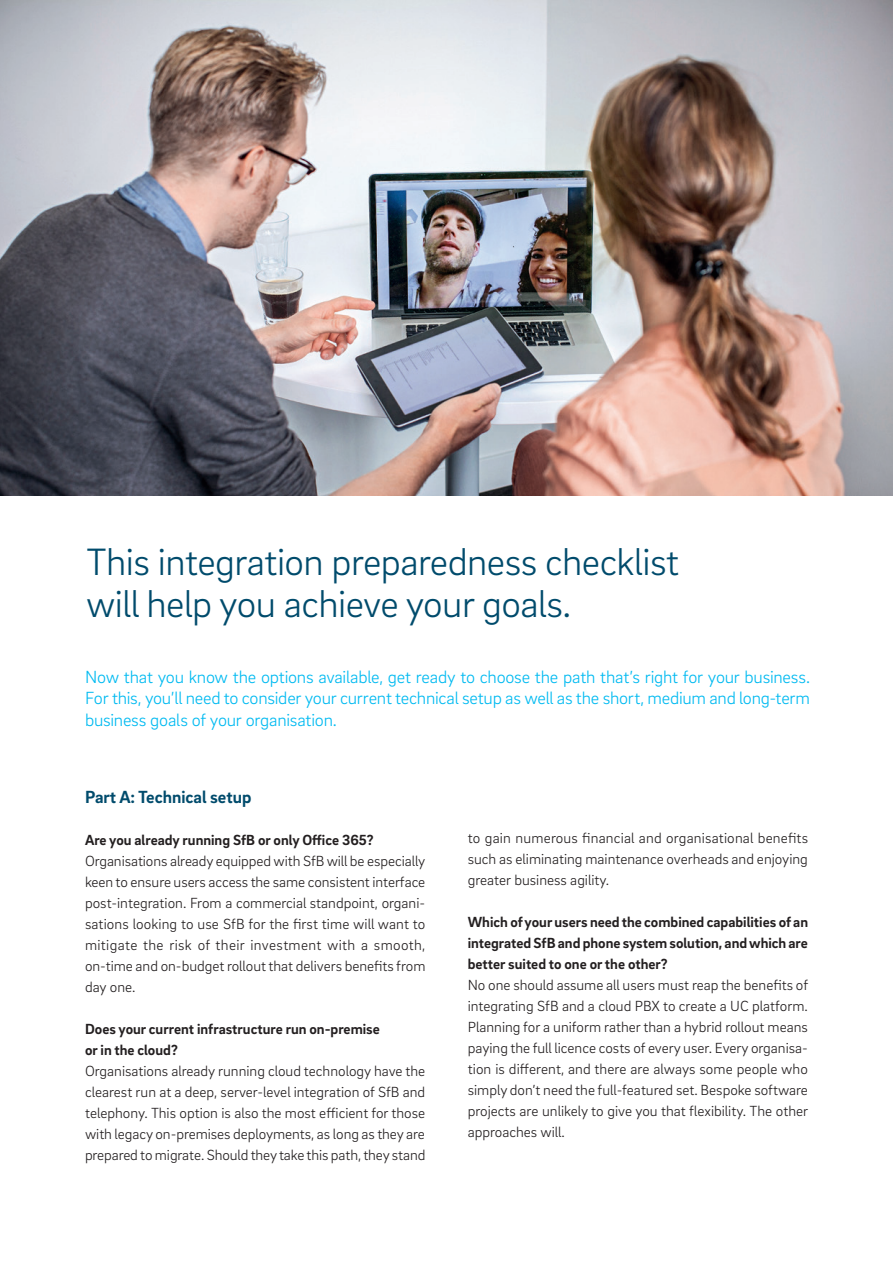
<style>
.page{position:relative;width:893px;height:1263px;background:#fff}
.page>*{position:absolute;margin:0;border:0;box-sizing:border-box;transform-origin:0 0}
.t1{font:300 39px/42px "Brix Sans";letter-spacing:-.015em;color:#004b6c}
.t2{font:300 18px/21.6px "Brix Sans";letter-spacing:-.015em;color:#00baf1;text-align:justify}
.t3{font:700 18px "Brix Sans";color:#004b6c}
.t4{font:300 15px/21px "Brix Sans";color:#231f20;text-align:justify}
.t5{font:700 15px/21px "Brix Sans";color:#231f20;text-align:justify}
</style>
<div class="page">
<img style="left:0;top:0;width:893px;height:495px">
<p class="t1" style="left:86px;top:539px;width:594px">This integration preparedness checklist will help you achieve your goals.</p>
<p class="t2" style="left:85px;top:665px;width:727px">Now that you know the options available, get ready to choose the path that’s right for your business.<br>For this, you’ll need to consider your current technical setup as well as the short, medium and long-term business goals of your organisation.</p>
<p class="t3" style="left:85px;top:785px;width:168px">Part A: Technical setup</p>
<p class="t5" style="left:85px;top:829px;width:290px">Are you already running SfB or only Office 365?</p>
<p class="t4" style="left:85px;top:850px;width:342px">Organisations already equipped with SfB will be especially keen to ensure users access the same consistent interface post-integration. From a commercial standpoint, organi&shy;sations looking to use SfB for the first time will want to mitigate the risk of their investment with a smooth, on-time and on-budget rollout that delivers benefits from day one.</p>
<p class="t5" style="left:85px;top:1018px;width:296px">Does your current infrastructure run on-premise</p>
<p class="t5" style="left:85px;top:1039px;width:94px">or in the cloud?</p>
<p class="t4" style="left:85px;top:1060px;width:342px">Organisations already running cloud technology have the</p>
<p class="t4" style="left:85px;top:1081px;width:342px">clearest run at a deep, server-level integration of SfB and telephony. This option is also the most efficient for those with legacy on-premises deployments, as long as they are prepared to migrate. Should they take this path, they stand</p>
<p class="t4" style="left:468px;top:826px;width:342px">to gain numerous financial and organisational benefits such as eliminating maintenance overheads and enjoying greater business agility.</p>
<p class="t5" style="left:468px;top:910px;width:342px">Which of your users need the combined capabilities of an integrated SfB and phone system solution, and which are better suited to one or the other?</p>
<p class="t4" style="left:468px;top:973px;width:342px">No one should assume all users must reap the benefits of integrating SfB and a cloud PBX to create a UC platform.<br>Planning for a uniform rather than a hybrid rollout means paying the full licence costs of every user. Every organisa&shy;tion is different, and there are always some people who simply don’t need the full-featured set. Bespoke software projects are unlikely to give you that flexibility. The other approaches will.</p>
</div>
